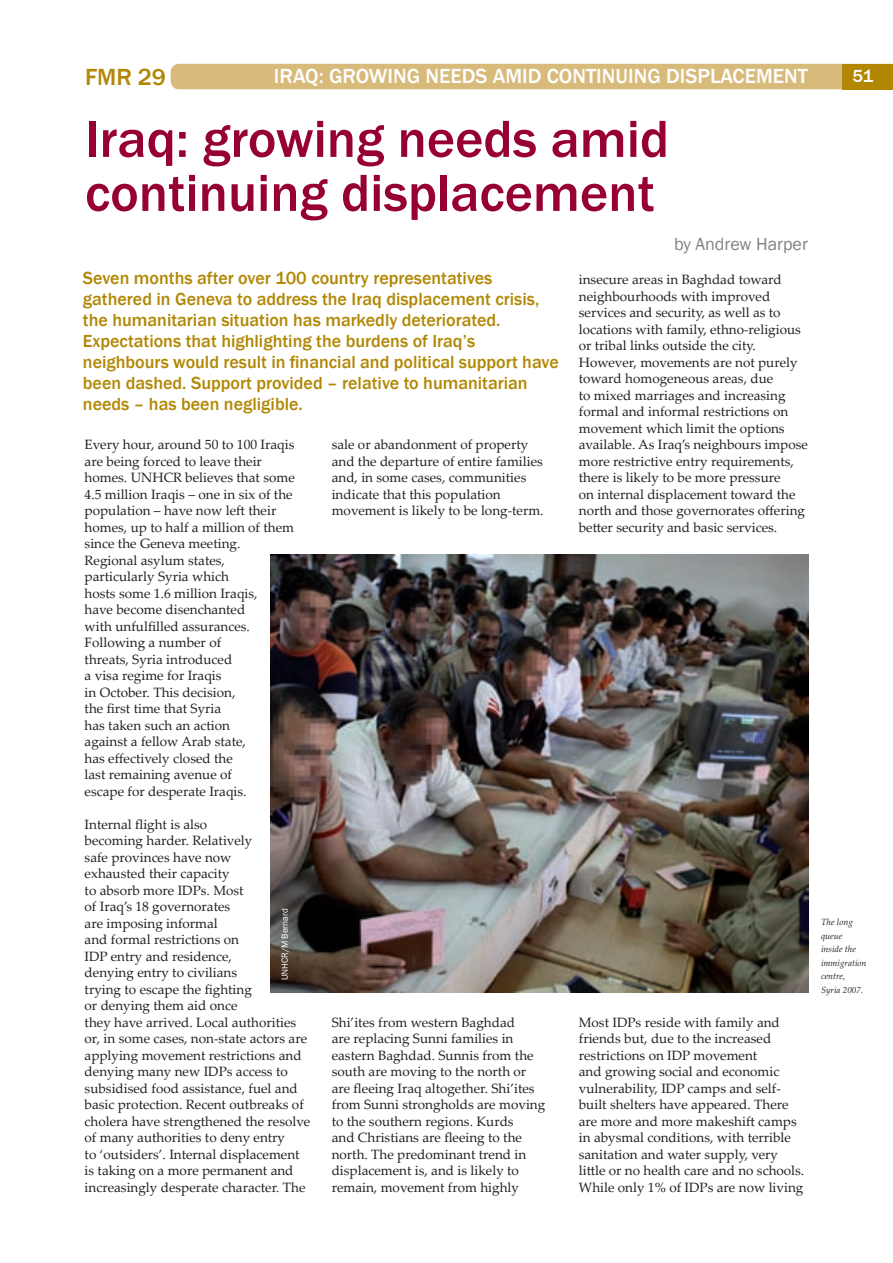
<style>
.page{position:relative;width:893px;height:1263px;background:#fff}
.page>*{position:absolute;margin:0;border:0;box-sizing:border-box;transform-origin:0 0}
._4_article_header{font:500 54px/54px "Franklin Gothic";color:#960131}
._4_subject_title_run{font:500 24px "Franklin Gothic";color:#b18704}
._4_subject_title_run-2{font:500 21px "Franklin Gothic";color:#fff}
._4_para_leader_copy{font:500 18px/21px "Franklin Gothic";color:#b18704}
._4_authors_name{font:18px "Franklin Gothic";color:#808285}
._4_folio_right{font:500 18px "Franklin Gothic";color:#fff}
._4_body_copy{font:13.5px/16.5px "Palatino Linotype";color:#231f20}
._4_captions_range_le{font:italic 9px/13.5px "Palatino Linotype";color:#231f20}
._5_generic_photo_cre{font:9px "Franklin Gothic";color:#fff}
</style>
<div class="page">
<div style="left:171px;top:64px;width:671px;height:25px;background:#d8ba7b"></div>
<div style="left:842px;top:64px;width:51px;height:25px;background:#b18704"></div>
<img style="left:270px;top:554px;width:538px;height:438px">
<p class="_4_subject_title_run" style="left:85px;top:63px;width:82px">FMR 29</p>
<p class="_4_subject_title_run-2" style="left:274px;top:63px;width:82px">Iraq: growin</p>
<p class="_4_subject_title_run-2" style="left:407px;top:63px;width:32px">g needs</p>
<p class="_4_subject_title_run-2" style="left:493px;top:63px;width:13px">amid</p>
<p class="_4_subject_title_run-2" style="left:547px;top:63px;width:14px">con</p>
<p class="_4_subject_title_run-2" style="left:586px;top:63px;width:21px">tinuin</p>
<p class="_4_subject_title_run-2" style="left:647px;top:63px;width:31px">g disp</p>
<p class="_4_subject_title_run-2" style="left:710px;top:63px;width:25px">lacemen</p>
<p class="_4_subject_title_run-2" style="left:798px;top:63px;width:12px">t</p>
<p class="_4_folio_right" style="left:853px;top:65px;width:22px">51</p>
<p class="_4_article_header" style="left:85px;top:112px;width:586px">Iraq: growing needs amid continuing displacement</p>
<p class="_4_authors_name" style="left:674px;top:232px;width:135px">by Andrew Harper</p>
<p class="_4_para_leader_copy" style="left:83px;top:268px;width:477px">Seven months after over 100 country representatives gathered in Geneva to address the Iraq displacement crisis, the humanitarian situation has markedly deteriorated.<br>Expectations that highlighting the burdens of Iraq’s neighbours would result in financial and political support have been dashed. Support provided – relative to humanitarian needs – has been negligible.</p>
<p class="_4_body_copy" style="left:85px;top:436px;width:212px">Every hour, around 50 to 100 Iraqis are being forced to leave their homes. UNHCR believes that some<br>4.5 million Iraqis – one in six of the population – have now left their homes, up to half a million of them since the Geneva meeting.<br>Regional asylum states, particularly Syria which<br>hosts some 1.6 million Iraqis,<br>have become disenchanted<br>with unfulfilled assurances.<br>Following a number of<br>threats, Syria introduced<br>a visa regime for Iraqis<br>in October. This decision,<br>the first time that Syria<br>has taken such an action<br>against a fellow Arab state,<br>has effectively closed the<br>last remaining avenue of<br>escape for desperate Iraqis.</p>
<p class="_4_body_copy" style="left:85px;top:815px;width:227px">Internal flight is also<br>becoming harder. Relatively<br>safe provinces have now<br>exhausted their capacity<br>to absorb more IDPs. Most<br>of Iraq’s 18 governorates<br>are imposing informal<br>and formal restrictions on<br>IDP entry and residence,<br>denying entry to civilians<br>trying to escape the fighting<br>or denying them aid once<br>they have arrived. Local authorities or, in some cases, non-state actors are applying movement restrictions and denying many new IDPs access to subsidised food assistance, fuel and basic protection. Recent outbreaks of cholera have strengthened the resolve of many authorities to deny entry<br>to ‘outsiders’. Internal displacement is taking on a more permanent and increasingly desperate character. The</p>
<p class="_5_generic_photo_cre" style="left:279px;top:980px;width:73px;rotate:-90deg">UNHCR/M Bernard</p>
<p class="_4_body_copy" style="left:332px;top:436px;width:213px">sale or abandonment of property and the departure of entire families and, in some cases, communities indicate that this population movement is likely to be long-term.</p>
<p class="_4_body_copy" style="left:332px;top:1013px;width:215px">Shi’ites from western Baghdad<br>are replacing Sunni families in eastern Baghdad. Sunnis from the south are moving to the north or are fleeing Iraq altogether. Shi’ites from Sunni strongholds are moving to the southern regions. Kurds<br>and Christians are fleeing to the north. The predominant trend in displacement is, and is likely to remain, movement from highly</p>
<p class="_4_body_copy" style="left:579px;top:271px;width:231px">insecure areas in Baghdad toward neighbourhoods with improved services and security, as well as to locations with family, ethno-religious or tribal links outside the city.<br>However, movements are not purely toward homogeneous areas, due<br>to mixed marriages and increasing formal and informal restrictions on movement which limit the options available. As Iraq’s neighbours impose more restrictive entry requirements, there is likely to be more pressure<br>on internal displacement toward the north and those governorates offering better security and basic services.</p>
<p class="_4_body_copy" style="left:579px;top:1013px;width:227px">Most IDPs reside with family and friends but, due to the increased restrictions on IDP movement<br>and growing social and economic vulnerability, IDP camps and self&shy;built shelters have appeared. There are more and more makeshift camps in abysmal conditions, with terrible sanitation and water supply, very little or no health care and no schools.<br>While only 1% of IDPs are now living</p>
<p class="_4_captions_range_le" style="left:821px;top:915px;width:47px">The long queue<br>inside the immigration centre,<br>Syria 2007.</p>
</div>
